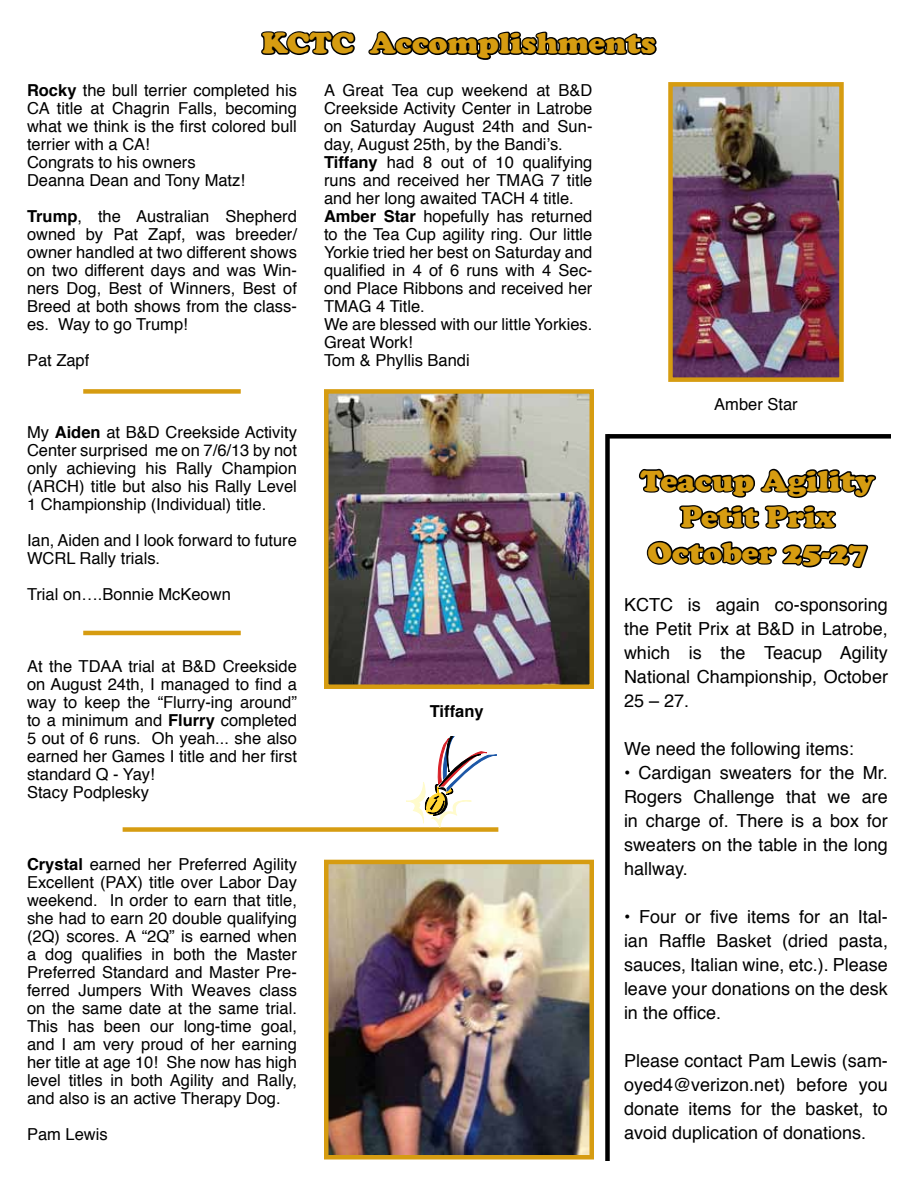
<style>
.page{position:relative;width:918px;height:1188px;background:#fff}
.page>*{position:absolute;margin:0;border:0;box-sizing:border-box;transform-origin:0 0}
.t1{font:900 30px/36px "Cooper";color:#d69c11;text-align:center;scale:1.05 1}
.t2{font:18px/24px "Helvetica";color:#000;text-align:justify}
.t3{font:16.5px/18px "Helvetica";color:#000}
.t4{font:700 16.5px "Helvetica";color:#000}
.s1{font-weight:700}
</style>
<div class="page">
<div style="left:83px;top:389px;width:158px;height:5px;background:#d69c11"></div>
<svg style="left:261px;top:31px;width:95px;height:24px"></svg>
<svg style="left:368px;top:31px;width:289px;height:29px"></svg>
<hr style="left:83px;top:631px;width:158px;height:4px;background:#d69c11">
<div style="left:123px;top:827px;width:375px;height:5px;background:#d69c11"></div>
<img style="left:329px;top:865px;width:260px;height:290px">
<div style="left:324px;top:860px;width:270px;height:300px;border:4px solid #d69c11"></div>
<img style="left:329px;top:394px;width:260px;height:290px">
<div style="left:324px;top:389px;width:270px;height:300px;border:4px solid #d69c11"></div>
<img style="left:673px;top:87px;width:166px;height:289px">
<div style="left:668px;top:82px;width:176px;height:300px;border:4px solid #d69c11"></div>
<svg style="left:406px;top:737px;width:91px;height:90px"></svg>
<svg style="left:638px;top:376px;width:239px;height:193px"></svg>
<div style="left:608px;top:434px;width:283px;height:5px;background:#000"></div>
<div style="left:605px;top:434px;width:5px;height:727px;background:#000"></div>
<h1 class="t1" style="left:262px;top:25px;width:376px">KCTC Accomplishments</h1>
<p class="t3" style="left:27px;top:81px;width:271px"><span class="s1">Rocky</span> the bull terrier completed his<br>CA title at Chagrin Falls, becoming what we think is the first colored bull terrier with a CA!<br>Congrats to his owners<br>Deanna Dean and Tony Matz!</p>
<p class="t3" style="left:27px;top:207px;width:271px;text-align:justify"><span class="s1">Trump</span>, the Australian Shepherd owned by Pat Zapf, was breeder/ owner handled at two different shows on two different days and was Win&shy;ners Dog, Best of Winners, Best of Breed at both shows from the class&shy;es. Way to go Trump!</p>
<p class="t3" style="left:27px;top:352px;width:64px">Pat Zapf</p>
<p class="t3" style="left:27px;top:424px;width:272px;text-align:justify">My <span class="s1">Aiden</span> at B&amp;D Creekside Activity Center surprised me on 7/6/13 by not only achieving his Rally Champion (ARCH) title but also his Rally Level 1 Championship (Individual) title.</p>
<p class="t3" style="left:27px;top:532px;width:271px">Ian, Aiden and I look forward to future<br>WCRL Rally trials.</p>
<p class="t3" style="left:27px;top:586px;width:205px">Trial on….Bonnie McKeown</p>
<p class="t3" style="left:27px;top:658px;width:272px">At the TDAA trial at B&amp;D Creekside on August 24th, I managed to find a way to keep the “Flurry-ing around” to a minimum and <span class="s1">Flurry</span> completed<br>5 out of 6 runs. Oh yeah... she also earned her Games I title and her first standard Q - Yay!<br>Stacy Podplesky</p>
<p class="t3" style="left:27px;top:856px;width:271px;text-align:justify"><span class="s1">Crystal</span> earned her Preferred Agility Excellent (PAX) title over Labor Day weekend. In order to earn that title, she had to earn 20 double qualifying (2Q) scores. A “2Q” is earned when a dog qualifies in both the Master Preferred Standard and Master Pre&shy;ferred Jumpers With Weaves class on the same date at the same trial.<br>This has been our long-time goal, and I am very proud of her earning her title at age 10! She now has high level titles in both Agility and Rally, and also is an active Therapy Dog.</p>
<p class="t3" style="left:27px;top:1126px;width:82px">Pam Lewis</p>
<p class="t3" style="left:324px;top:82px;width:270px">A Great Tea cup weekend at B&amp;D<br>Creekside Activity Center in Latrobe on Saturday August 24th and Sun&shy;day, August 25th, by the Bandi’s.<br><span class="s1">Tiffany</span> had 8 out of 10 qualifying runs and received her TMAG 7 title and her long awaited TACH 4 title.<br><span class="s1">Amber Star</span> hopefully has returned to the Tea Cup agility ring. Our little<br>Yorkie tried her best on Saturday and qualified in 4 of 6 runs with 4 Sec&shy;ond Place Ribbons and received her<br>TMAG 4 Title.<br>We are blessed with our little Yorkies.<br>Great Work!<br>Tom &amp; Phyllis Bandi</p>
<p class="t4" style="left:430px;top:698px;width:55px">Tiffany</p>
<p class="t3" style="left:714px;top:396px;width:85px">Amber Star</p>
<h1 class="t1" style="left:640px;top:463px;width:224px">Teacup Agility<br>Petit Prix<br>October 25-27</h1>
<p class="t2" style="left:624px;top:593px;width:266px">KCTC is again co-sponsoring the Petit Prix at B&amp;D in Latrobe, which is the Teacup Agility National Championship, October 25 – 27.</p>
<p class="t2" style="left:624px;top:737px;width:231px">We need the following items:</p>
<p class="t2" style="left:624px;top:761px;width:265px">• Cardigan sweaters for the Mr.<br>Rogers Challenge that we are in charge of. There is a box for sweaters on the table in the long hallway.</p>
<p class="t2" style="left:624px;top:905px;width:266px">• Four or five items for an Ital&shy;ian Raffle Basket (dried pasta, sauces, Italian wine, etc.). Please leave your donations on the desk in the office.</p>
<p class="t2" style="left:624px;top:1049px;width:266px">Please contact Pam Lewis (sam&shy;oyed4@verizon.net) before you donate items for the basket, to avoid duplication of donations.</p>
</div>
